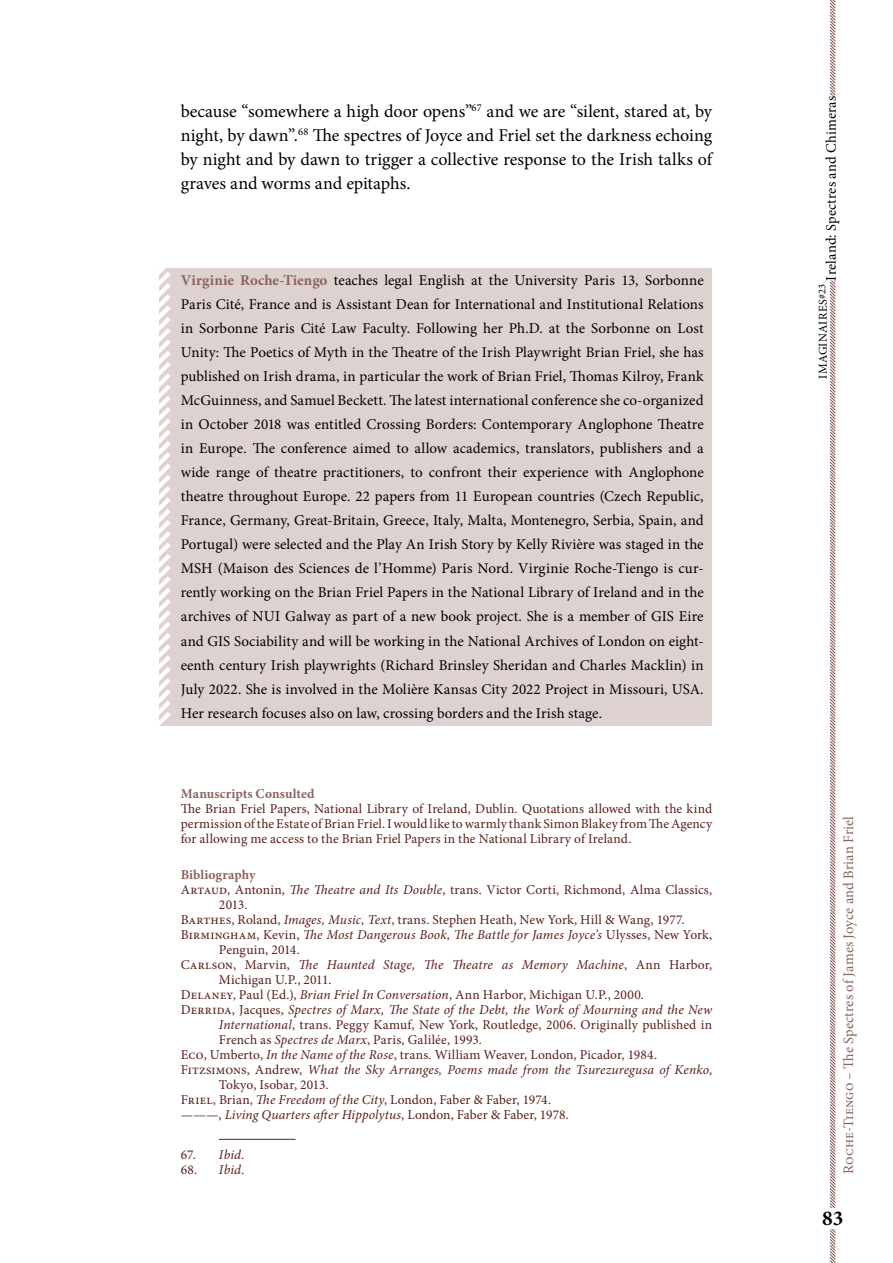
<style>
.page{position:relative;width:893px;height:1263px;background:#fff}
.page>*{position:absolute;margin:0;border:0;box-sizing:border-box;transform-origin:0 0}
.t1{font:700 21.15px "Minion Pro";color:#000}
.EPI_Normal{font:18px/24px "Minion Pro";letter-spacing:-.015em;color:#000;text-align:justify}
.EPI_Résumé{font:15px/24px "Minion Pro";color:#000;text-align:justify}
.t2{font:14.55px "Minion Pro";letter-spacing:.01em;color:#8c625e}
.t3{font:14.55px "Minion Pro";letter-spacing:.01em;color:#000}
.EPI_Notes{font:13.5px/15px "Minion Pro";letter-spacing:.01em;color:#591e19}
.EPI_Notes-2{font:italic 13.5px/15px "Minion Pro";letter-spacing:.01em;color:#591e19}
.EPI_Notes-3{font:700 13.5px "Minion Pro";letter-spacing:.005em;color:#8c625e}
.t4{font:12px "Minion Pro";letter-spacing:.025em;color:#000}
.s1{font-weight:700;color:#8c625e}
.s2{font-style:italic}
.s3{font-style:normal}
.s4{font-size:10.5px}
</style>
<div class="page">
<svg style="left:829px;top:0;width:7px;height:1263px"></svg>
<div style="left:824px;top:96px;width:27px;height:184px;background:#fff"></div>
<div style="left:823px;top:1208px;width:19px;height:21px;background:#fff"></div>
<div style="left:159px;top:268px;width:553px;height:458px;background:#ded2d1"></div>
<svg style="left:159px;top:268px;width:12px;height:458px"></svg>
<hr style="left:219px;top:1139px;width:77px;height:1px;background:#591e19">
<p class="EPI_Normal" style="left:181px;top:100px;width:533px">because “somewhere a high door opens”<sup>67</sup> and we are “silent, stared at, by night, by dawn”.<sup>68</sup> The spectres of Joyce and Friel set the darkness echoing by night and by dawn to trigger a collective response to the Irish talks of graves and worms and epitaphs.</p>
<p class="EPI_Résumé" style="left:181px;top:269px;width:525px"><span class="s1">Virginie Roche-Tiengo</span> teaches legal English at the University Paris 13, Sorbonne Paris Cité, France and is Assistant Dean for International and Institutional Relations in Sorbonne Paris Cité Law Faculty. Following her Ph.D. at the Sorbonne on Lost Unity: The Poetics of Myth in the Theatre of the Irish Playwright Brian Friel, she has published on Irish drama, in particular the work of Brian Friel, Thomas Kilroy, Frank McGuinness, and Samuel Beckett. The latest international conference she co-organized in October 2018 was entitled Crossing Borders: Contemporary Anglophone Theatre in Europe. The conference aimed to allow academics, translators, publishers and a wide range of theatre practitioners, to confront their experience with Anglophone theatre throughout Europe. 22 papers from 11 European countries (Czech Republic, France, Germany, Great-Britain, Greece, Italy, Malta, Montenegro, Serbia, Spain, and Portugal) were selected and the Play An Irish Story by Kelly Rivière was staged in the MSH (Maison des Sciences de l’Homme) Paris Nord. Virginie Roche-Tiengo is cur&shy;rently working on the Brian Friel Papers in the National Library of Ireland and in the archives of NUI Galway as part of a new book project. She is a member of GIS Eire and GIS Sociability and will be working in the National Archives of London on eight&shy;eenth century Irish playwrights (Richard Brinsley Sheridan and Charles Macklin) in July 2022. She is involved in the Molière Kansas City 2022 Project in Missouri, USA.<br>Her research focuses also on law, crossing borders and the Irish stage.</p>
<p class="EPI_Notes-3" style="left:181px;top:784px;width:135px">Manuscripts Consulted</p>
<p class="EPI_Notes" style="left:181px;top:801px;width:533px;text-align:justify">The Brian Friel Papers, National Library of Ireland, Dublin. Quotations allowed with the kind permission of the Estate of Brian Friel. I would like to warmly thank Simon Blakey from The Agency for allowing me access to the Brian Friel Papers in the National Library of Ireland.</p>
<p class="EPI_Notes-3" style="left:181px;top:865px;width:76px">Bibliography</p>
<p class="EPI_Notes" style="left:219px;top:882px;width:495px;text-indent:-38px">Artaud, Antonin, <span class="s2">The Theatre and Its Double</span>, trans. Victor Corti, Richmond, Alma Classics,<br>2013.</p>
<p class="EPI_Notes" style="left:181px;top:912px;width:505px">Barthes, Roland, <span class="s2">Images, Music, Text</span>, trans. Stephen Heath, New York, Hill &amp; Wang, 1977.</p>
<p class="EPI_Notes" style="left:219px;top:927px;width:495px;text-indent:-38px">Birmingham, Kevin, <span class="s2">The Most Dangerous Book, The Battle for James Joyce’s</span> Ulysses, New York,<br>Penguin, 2014.</p>
<p class="EPI_Notes" style="left:219px;top:957px;width:495px;text-indent:-38px">Carlson, Marvin, <span class="s2">The Haunted Stage, The Theatre as Memory Machine</span>, Ann Harbor,<br>Michigan U.P., 2011.</p>
<p class="EPI_Notes" style="left:181px;top:987px;width:465px">Delaney, Paul (Ed.), <span class="s2">Brian Friel In Conversation</span>, Ann Harbor, Michigan U.P., 2000.</p>
<p class="EPI_Notes" style="left:219px;top:1002px;width:495px;text-align:justify;text-indent:-38px">Derrida, Jacques, <span class="s2">Spectres of Marx, The State of the Debt, the Work of Mourning and the New International</span>, trans. Peggy Kamuf, New York, Routledge, 2006. Originally published in French as <span class="s2">Spectres de Marx</span>, Paris, Galilée, 1993.</p>
<p class="EPI_Notes" style="left:181px;top:1047px;width:478px">Eco, Umberto, <span class="s2">In the Name of the Rose</span>, trans. William Weaver, London, Picador, 1984.</p>
<p class="EPI_Notes-2" style="left:219px;top:1062px;width:495px;text-indent:-38px"><span class="s3">Fitzsimons, Andrew,</span> What the Sky Arranges, Poems made from the Tsurezuregusa of Kenko<span class="s3">,<br>Tokyo, Isobar, 2013.</span></p>
<p class="EPI_Notes" style="left:181px;top:1092px;width:372px">Friel, Brian, <span class="s2">The Freedom of the City</span>, London, Faber &amp; Faber, 1974.</p>
<p class="EPI_Notes" style="left:181px;top:1107px;width:390px">———, <span class="s2">Living Quarters after Hippolytus</span>, London, Faber &amp; Faber, 1978.</p>
<p class="EPI_Notes-2" style="left:181px;top:1147px;width:65px"><span class="s3">67.</span> Ibid.</p>
<p class="EPI_Notes-2" style="left:181px;top:1162px;width:65px"><span class="s3">68.</span> Ibid.</p>
<p class="t3" style="left:821px;top:280px;width:186px;rotate:-90deg">Ireland: Spectres and Chimeras</p>
<p class="t4" style="left:815px;top:379px;width:96px;rotate:-90deg">IMAGINAIRES<span class="s4">#23</span></p>
<p class="t2" style="left:839px;top:1173px;width:359px;rotate:-90deg">Roche-Tiengo – The Spectres of James Joyce and Brian Friel</p>
<h1 class="t1" style="left:822px;top:1203px;width:23px">83</h1>
</div>
